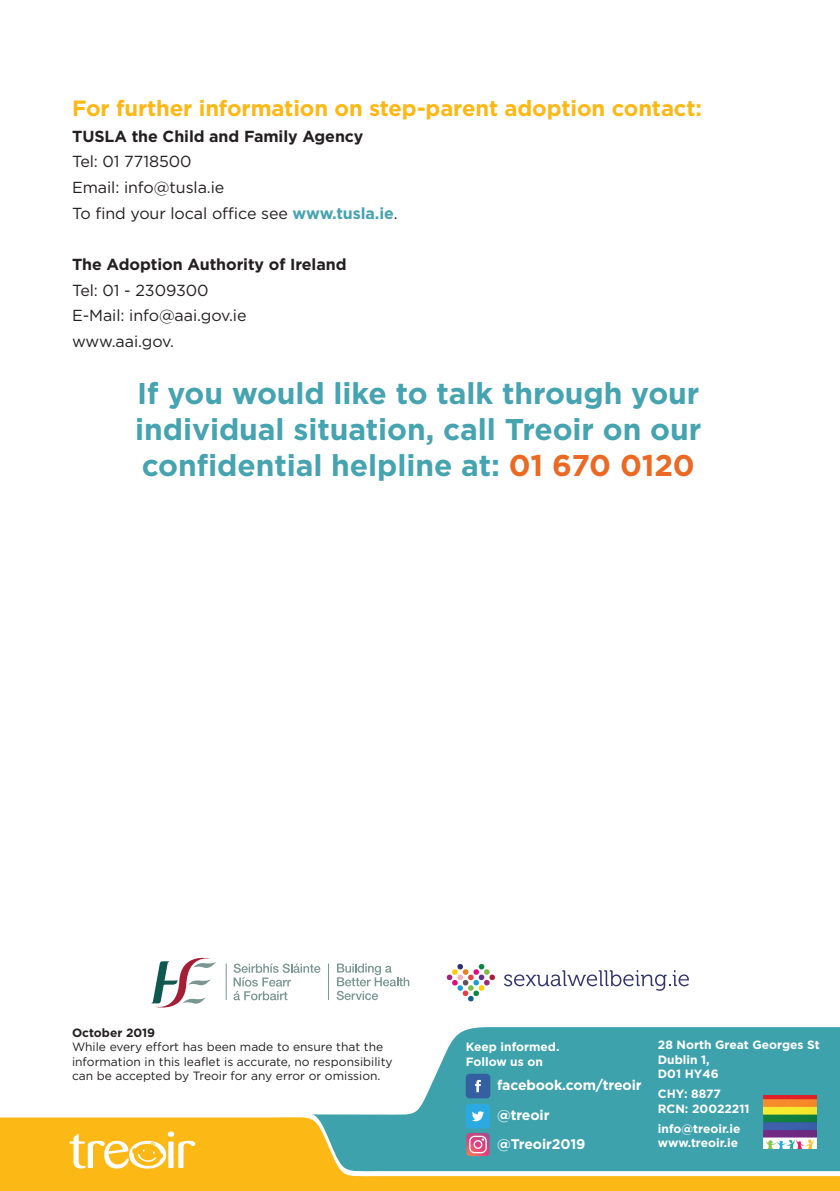
<style>
.page{position:relative;width:840px;height:1191px;background:#fff}
.page>*{position:absolute;margin:0;border:0;box-sizing:border-box;transform-origin:0 0}
.t1{font:700 30px/36px "Gotham";letter-spacing:-.005em;color:#46a3b0;text-align:justify}
.t2{font:700 22px "Gotham";letter-spacing:-.005em;color:#fcb814}
.t3{font:16px/25.6px "Gotham";letter-spacing:-.005em;color:#231f20}
.t4{font:700 16px "Gotham";letter-spacing:-.005em;color:#231f20}
.t5{font:700 14px "Gotham";letter-spacing:-.01em;color:#fff}
.t6{font:12px/14.4px "Gotham";color:#231f20}
.t7{font:700 12px/14.4px "Gotham";color:#fff}
.t8{font:700 12px "Gotham";color:#231f20}
.s1{font-weight:700;color:#46a3b0}
.s2{color:#eb6923}
</style>
<div class="page">
<div style="left:420px;top:1027px;width:419px;height:80px;background:#3ea2ad"></div>
<div style="left:415px;top:1107px;width:424px;height:5px;background:#3ea2ad"></div>
<svg style="left:0;top:1112px;width:839px;height:79px;background:#a5b36c"></svg>
<svg style="left:69px;top:1131px;width:126px;height:37px"></svg>
<div style="left:465px;top:1104px;width:25px;height:24px;background:#2aaae1;border-radius:4px"></div>
<svg style="left:472px;top:1111px;width:12px;height:10px"></svg>
<div style="left:465px;top:1073px;width:25px;height:25px;background:#3460a1;border-radius:4px"></div>
<svg style="left:475px;top:1080px;width:5px;height:12px"></svg>
<svg style="left:466px;top:1132px;width:23px;height:24px"></svg>
<img style="left:763px;top:1096px;width:53px;height:52px">
<svg style="left:504px;top:970px;width:184px;height:20px"></svg>
<svg style="left:446px;top:964px;width:49px;height:37px"></svg>
<svg style="left:336px;top:963px;width:73px;height:37px"></svg>
<svg style="left:233px;top:963px;width:87px;height:37px"></svg>
<hr style="left:226px;top:963px;width:1px;height:37px;background:#7a9690">
<hr style="left:328px;top:963px;width:1px;height:37px;background:#7a9690">
<svg style="left:151px;top:957px;width:65px;height:50px"></svg>
<h2 class="t2" style="left:72px;top:93px;width:631px">For further information on step-parent adoption contact:</h2>
<h3 class="t4" style="left:72px;top:125px;width:293px">TUSLA the Child and Family Agency</h3>
<h3 class="t3" style="left:72px;top:148px;width:327px">Tel: 01 7718500<br>Email: info@tusla.ie<br>To find your local office see <span class="s1">www.tusla.ie</span>.</h3>
<h3 class="t4" style="left:72px;top:254px;width:276px">The Adoption Authority of Ireland</h3>
<h3 class="t3" style="left:72px;top:277px;width:176px">Tel: 01 - 2309300<br>E-Mail: info@aai.gov.ie www.aai.gov.</h3>
<h1 class="t1" style="left:135px;top:375px;width:567px">If you would like to talk through your individual situation, call Treoir on our confidential helpline at: <span class="s2">01 670 0120</span></h1>
<p class="t8" style="left:72px;top:1024px;width:85px">October 2019</p>
<p class="t6" style="left:72px;top:1039px;width:322px">While every effort has been made to ensure that the information in this leaflet is accurate, no responsibility can be accepted by Treoir for any error or omission.</p>
<p class="t7" style="left:657px;top:1037px;width:163px">28 North Great Georges St<br>Dublin 1,<br>D01 HY46</p>
<p class="t7" style="left:657px;top:1086px;width:93px">CHY: 8877<br>RCN: 20022211</p>
<p class="t7" style="left:657px;top:1121px;width:84px">info@treoir.ie www.treoir.ie</p>
<p class="t7" style="left:465px;top:1039px;width:95px">Keep informed.<br>Follow us on</p>
<p class="t5" style="left:497px;top:1076px;width:146px">facebook.com/treoir</p>
<p class="t5" style="left:497px;top:1106px;width:54px">@treoir</p>
<p class="t5" style="left:497px;top:1134px;width:90px">@Treoir2019</p>
</div>
